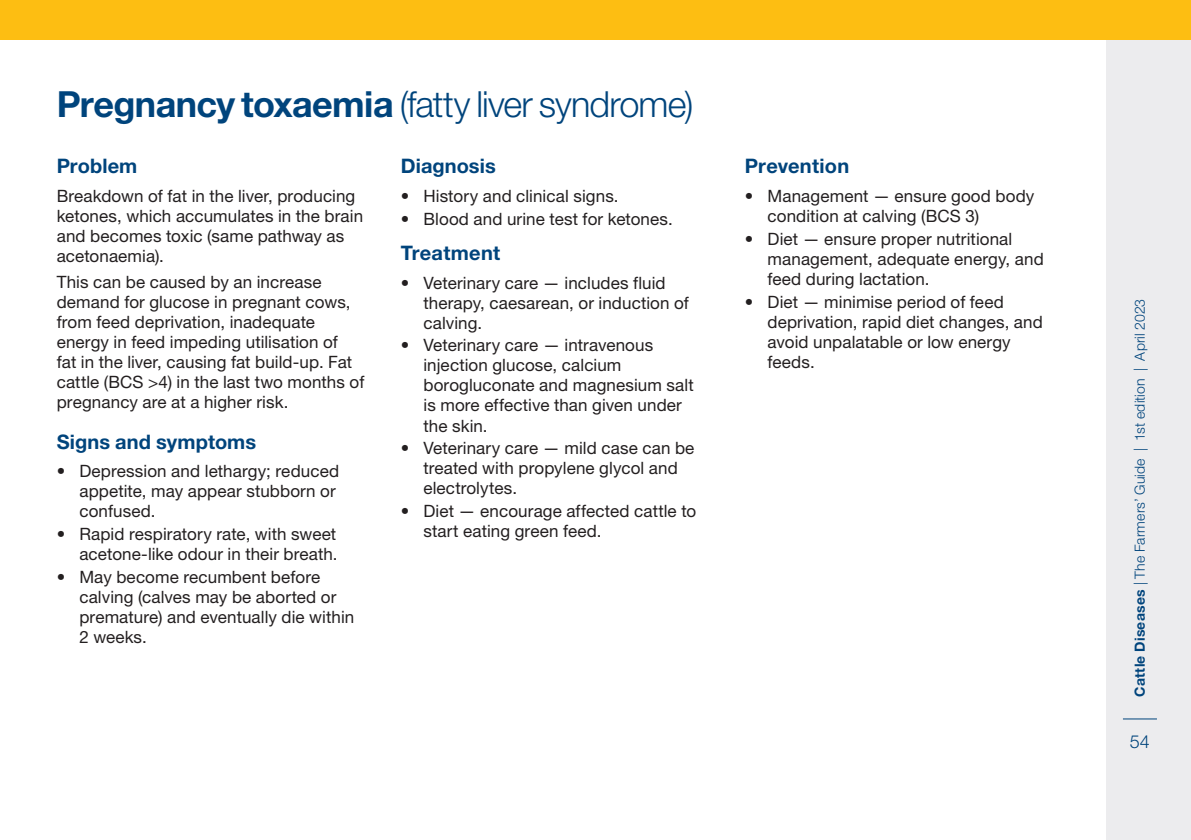
<style>
.page{position:relative;width:1191px;height:840px;background:#fff}
.page>*{position:absolute;margin:0;border:0;box-sizing:border-box;transform-origin:0 0}
.PIRSA_Heading{font:300 36px "Helvetica Neue LT Std";letter-spacing:-.025em;color:#00447c}
.Disease_Subhead{font:700 20px "Helvetica Neue LT Std";letter-spacing:.005em;color:#00447c}
.t1{font:300 18px "Helvetica Neue LT Std";color:#00447c}
.PIRSA_Body_Text{font:17px/20px "Helvetica Neue LT Std";letter-spacing:.005em;color:#231f20}
.t2{font:300 14px "Helvetica Neue LT Std";letter-spacing:.01em;color:#00447c}
.s1{font-weight:700}
</style>
<div class="page">
<div style="left:1106px;top:0;width:85px;height:839px;background:#ececee"></div>
<hr style="left:1123px;top:718px;width:34px;height:1px;background:#00447c">
<div style="left:0;top:0;width:1191px;height:40px;background:#fdbe12"></div>
<p class="PIRSA_Heading" style="left:57px;top:82px;width:638px"><span class="s1">Pregnancy toxaemia</span> (fatty liver syndrome)</p>
<p class="Disease_Subhead" style="left:401px;top:154px;width:96px">Diagnosis</p>
<p class="PIRSA_Body_Text" style="left:401px;top:185px;width:219px">• History and clinical signs.</p>
<p class="PIRSA_Body_Text" style="left:401px;top:208px;width:273px">• Blood and urine test for ketones.</p>
<p class="Disease_Subhead" style="left:401px;top:240px;width:101px">Treatment</p>
<p class="PIRSA_Body_Text" style="left:423px;top:272px;width:267px;text-indent:-23px">• Veterinary care — includes fluid therapy, caesarean, or induction of calving.</p>
<p class="PIRSA_Body_Text" style="left:423px;top:335px;width:272px;text-indent:-23px">• Veterinary care — intravenous injection glucose, calcium borogluconate and magnesium salt is more effective than given under the skin.</p>
<p class="PIRSA_Body_Text" style="left:423px;top:438px;width:272px;text-indent:-23px">• Veterinary care — mild case can be treated with propylene glycol and electrolytes.</p>
<p class="PIRSA_Body_Text" style="left:423px;top:500px;width:274px;text-indent:-23px">• Diet — encourage affected cattle to start eating green feed.</p>
<p class="Disease_Subhead" style="left:57px;top:154px;width:82px">Problem</p>
<p class="PIRSA_Body_Text" style="left:57px;top:185px;width:308px">Breakdown of fat in the liver, producing ketones, which accumulates in the brain and becomes toxic (same pathway as acetonaemia).</p>
<p class="PIRSA_Body_Text" style="left:57px;top:271px;width:309px">This can be caused by an increase demand for glucose in pregnant cows, from feed deprivation, inadequate energy in feed impeding utilisation of<br>fat in the liver, causing fat build-up. Fat cattle (BCS &gt;4) in the last two months of pregnancy are at a higher risk.</p>
<p class="Disease_Subhead" style="left:57px;top:429px;width:201px">Signs and symptoms</p>
<p class="PIRSA_Body_Text" style="left:79px;top:460px;width:261px;text-indent:-23px">• Depression and lethargy; reduced appetite, may appear stubborn or confused.</p>
<p class="PIRSA_Body_Text" style="left:57px;top:523px;width:282px;text-align:right">• Rapid respiratory rate, with sweet acetone-like odour in their breath.</p>
<p class="PIRSA_Body_Text" style="left:79px;top:566px;width:276px;text-indent:-23px">• May become recumbent before calving (calves may be aborted or premature) and eventually die within<br>2 weeks.</p>
<p class="Disease_Subhead" style="left:745px;top:154px;width:106px">Prevention</p>
<p class="PIRSA_Body_Text" style="left:767px;top:185px;width:268px;text-indent:-23px">• Management — ensure good body condition at calving (BCS 3)</p>
<p class="PIRSA_Body_Text" style="left:767px;top:228px;width:278px;text-indent:-23px">• Diet — ensure proper nutritional management, adequate energy, and feed during lactation.</p>
<p class="PIRSA_Body_Text" style="left:767px;top:291px;width:277px;text-indent:-23px">• Diet — minimise period of feed deprivation, rapid diet changes, and avoid unpalatable or low energy feeds.</p>
<p class="t2" style="left:1131px;top:696px;width:399px;rotate:-90deg"><span class="s1">Cattle Diseases</span> | The Farmers’ Guide | 1st edition | April 2023</p>
<p class="t1" style="left:1130px;top:730px;width:21px">54</p>
</div>
